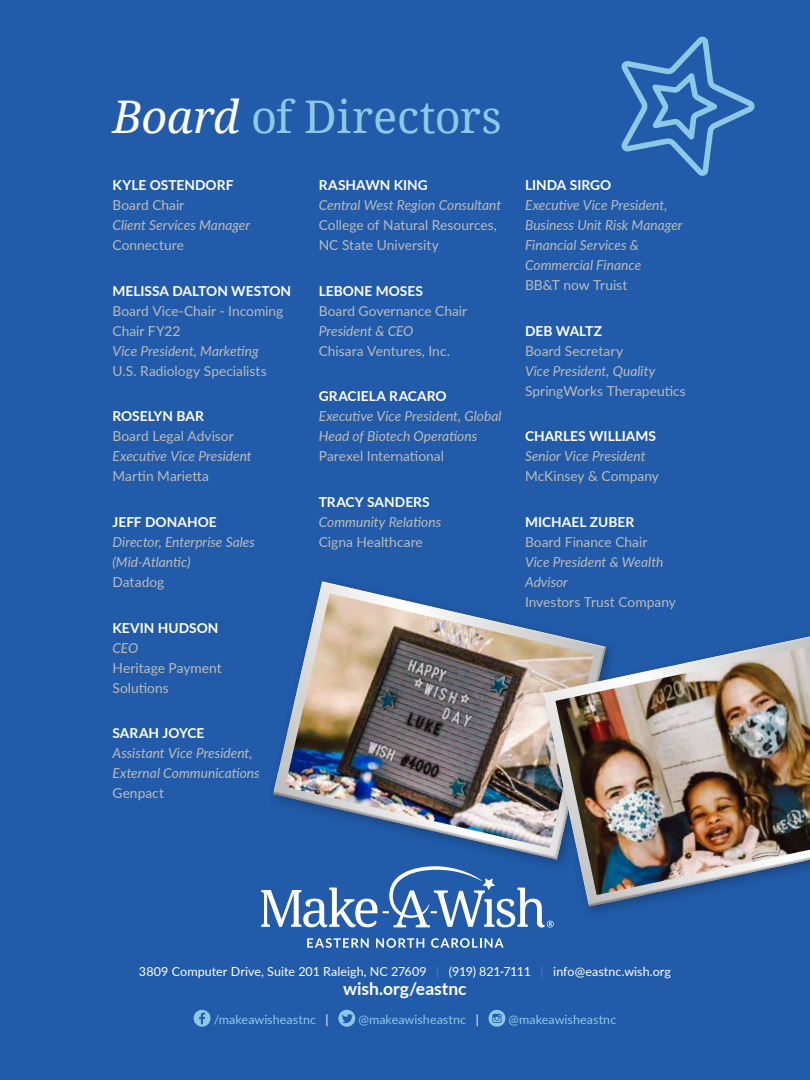
<style>
.page{position:relative;width:810px;height:1080px;background:#215ba9}
.page>*{position:absolute;margin:0;border:0;box-sizing:border-box;transform-origin:0 0}
.t1{font:45px "Droid Serif";letter-spacing:-.005em;color:#8ec8e7}
.t2{font:700 17.5px "Lato";color:#fff}
.t3{font:italic 13.75px/20px "Lato";color:#bbbcbc}
.t4{font:13.75px/20px "Lato";color:#bbbcbc}
.t5{font:700 13.75px "Lato";letter-spacing:.005em;color:#fff}
.t6{font:12.5px "Lato";letter-spacing:.005em;color:#fff}
.t7{font:12.5px "Lato";letter-spacing:.005em;color:#8ec8e7}
.s1{font-style:italic;color:#fff}
.s2{color:#5d76ba}
.s3{color:#fff}
</style>
<div class="page">
<svg style="left:307px;top:938px;width:62px;height:10px"></svg>
<svg style="left:376px;top:938px;width:48px;height:10px"></svg>
<svg style="left:431px;top:938px;width:73px;height:10px"></svg>
<svg style="left:261px;top:874px;width:293px;height:54px"></svg>
<svg style="left:194px;top:1010px;width:17px;height:17px"></svg>
<svg style="left:338px;top:1010px;width:17px;height:17px"></svg>
<svg style="left:489px;top:1010px;width:16px;height:17px"></svg>
<img style="left:273px;top:581px;width:263px;height:280px">
<div style="left:536px;top:626px;width:274px;height:295px;background:#000;opacity:.25"></div>
<img style="left:543px;top:630px;width:267px;height:277px">
<svg style="left:621px;top:36px;width:134px;height:140px"></svg>
<h1 class="t1" style="left:112px;top:99px;width:391px"><span class="s1">Board</span> of Directors</h1>
<p class="t5" style="left:112px;top:175px;width:122px">KYLE OSTENDORF</p>
<p class="t4" style="left:112px;top:196px;width:73px">Board Chair</p>
<p class="t3" style="left:112px;top:214px;width:139px">Client Services Manager</p>
<p class="t4" style="left:112px;top:236px;width:73px">Connecture</p>
<p class="t5" style="left:112px;top:280px;width:180px">MELISSA DALTON WESTON</p>
<p class="t4" style="left:112px;top:301px;width:172px">Board Vice-Chair - Incoming<br>Chair FY22</p>
<p class="t3" style="left:112px;top:340px;width:148px">Vice President, Marketing</p>
<p class="t4" style="left:112px;top:361px;width:156px">U.S. Radiology Specialists</p>
<p class="t5" style="left:112px;top:406px;width:93px">ROSELYN BAR</p>
<p class="t4" style="left:112px;top:427px;width:123px">Board Legal Advisor</p>
<p class="t3" style="left:112px;top:446px;width:141px">Executive Vice President</p>
<p class="t4" style="left:112px;top:466px;width:98px">Martin Marietta</p>
<p class="t5" style="left:112px;top:512px;width:106px">JEFF DONAHOE</p>
<p class="t3" style="left:112px;top:531px;width:144px">Director, Enterprise Sales (Mid-Atlantic)</p>
<p class="t4" style="left:112px;top:573px;width:53px">Datadog</p>
<p class="t5" style="left:112px;top:617px;width:108px">KEVIN HUDSON</p>
<p class="t3" style="left:112px;top:638px;width:27px">CEO</p>
<p class="t4" style="left:112px;top:658px;width:111px">Heritage Payment<br>Solutions</p>
<p class="t5" style="left:112px;top:723px;width:93px">SARAH JOYCE</p>
<p class="t3" style="left:112px;top:743px;width:149px">Assistant Vice President,<br>External Communications</p>
<p class="t4" style="left:112px;top:784px;width:53px">Genpact</p>
<p class="t5" style="left:319px;top:175px;width:111px">RASHAWN KING</p>
<p class="t3" style="left:319px;top:194px;width:184px">Central West Region Consultant</p>
<p class="t4" style="left:319px;top:216px;width:180px">College of Natural Resources,<br>NC State University</p>
<p class="t5" style="left:319px;top:284px;width:106px">LEBONE MOSES</p>
<p class="t4" style="left:319px;top:301px;width:150px">Board Governance Chair</p>
<p class="t3" style="left:319px;top:320px;width:96px">President &amp; CEO</p>
<p class="t4" style="left:319px;top:341px;width:133px">Chisara Ventures, Inc.</p>
<p class="t5" style="left:319px;top:386px;width:130px">GRACIELA RACARO</p>
<p class="t3" style="left:319px;top:406px;width:184px">Executive Vice President, Global<br>Head of Biotech Operations</p>
<p class="t4" style="left:319px;top:446px;width:127px">Parexel International</p>
<p class="t5" style="left:319px;top:492px;width:113px">TRACY SANDERS</p>
<p class="t3" style="left:319px;top:511px;width:124px">Community Relations</p>
<p class="t4" style="left:319px;top:533px;width:106px">Cigna Healthcare</p>
<p class="t5" style="left:525px;top:175px;width:88px">LINDA SIRGO</p>
<p class="t3" style="left:525px;top:195px;width:159px">Executive Vice President,<br>Business Unit Risk Manager<br>Financial Services &amp;<br>Commercial Finance</p>
<p class="t4" style="left:525px;top:276px;width:104px">BB&amp;T now Truist</p>
<p class="t5" style="left:525px;top:321px;width:79px">DEB WALTZ</p>
<p class="t4" style="left:525px;top:341px;width:100px">Board Secretary</p>
<p class="t3" style="left:525px;top:360px;width:132px">Vice President, Quality</p>
<p class="t4" style="left:525px;top:380px;width:162px">SpringWorks Therapeutics</p>
<p class="t5" style="left:525px;top:426px;width:133px">CHARLES WILLIAMS</p>
<p class="t3" style="left:525px;top:446px;width:122px">Senior Vice President</p>
<p class="t4" style="left:525px;top:467px;width:135px">McKinsey &amp; Company</p>
<p class="t5" style="left:525px;top:512px;width:111px">MICHAEL ZUBER</p>
<p class="t4" style="left:525px;top:533px;width:124px">Board Finance Chair</p>
<p class="t3" style="left:525px;top:551px;width:140px">Vice President &amp; Wealth<br>Advisor</p>
<p class="t4" style="left:525px;top:593px;width:152px">Investors Trust Company</p>
<p class="t6" style="left:139px;top:963px;width:534px">3809 Computer Drive, Suite 201 Raleigh, NC 27609 <span class="s2">|</span> (919) 821-7111 <span class="s2">|</span> info@eastnc.wish.org</p>
<p class="t2" style="left:343px;top:981px;width:125px">wish.org/eastnc</p>
<p class="t7" style="left:214px;top:1014px;width:117px">/makeawisheastnc <span class="s3">|</span></p>
<p class="t7" style="left:358px;top:1014px;width:122px">@makeawisheastnc <span class="s3">|</span></p>
<p class="t7" style="left:509px;top:1014px;width:109px">@makeawisheastnc</p>
</div>
